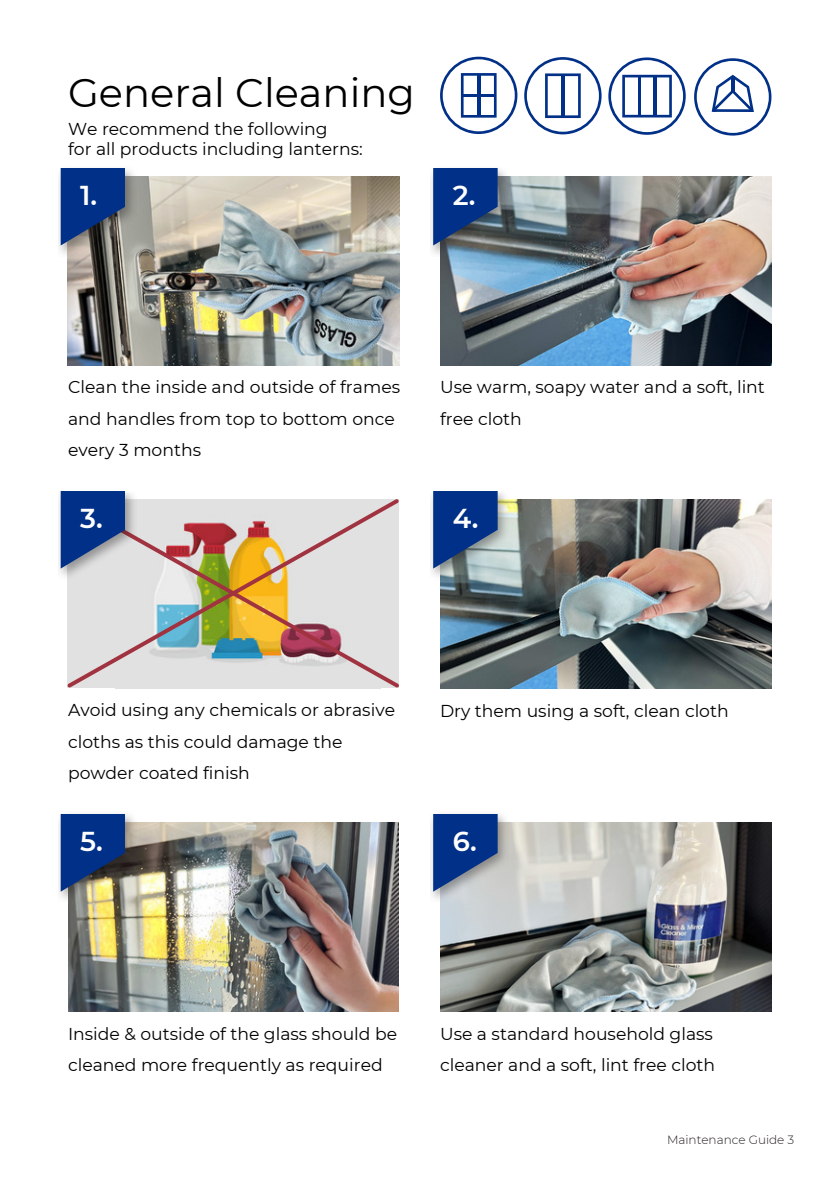
<style>
.page{position:relative;width:839px;height:1191px;background:#fff}
.page>*{position:absolute;margin:0;border:0;box-sizing:border-box;transform-origin:0 0}
.t1{font:40px "Montserrat";color:#000}
.t2{font:600 27.4px "Montserrat";color:#fff}
.t3{font:17.2px/31.6px "Montserrat";color:#000}
.t4{font:300 12px "Montserrat";color:#231f20}
</style>
<div class="page">
<img style="left:440px;top:822px;width:331px;height:189px">
<img style="left:68px;top:822px;width:330px;height:189px">
<img style="left:440px;top:499px;width:331px;height:189px">
<img style="left:440px;top:176px;width:331px;height:189px">
<img style="left:68px;top:176px;width:331px;height:189px">
<img style="left:58px;top:168px;width:78px;height:88px">
<svg style="left:61px;top:168px;width:64px;height:78px;background:#1c3f7e"></svg>
<img style="left:430px;top:168px;width:78px;height:88px">
<svg style="left:433px;top:168px;width:64px;height:78px;background:#183d7e"></svg>
<img style="left:430px;top:491px;width:78px;height:89px">
<svg style="left:433px;top:491px;width:64px;height:78px;background:#274e8f"></svg>
<img style="left:58px;top:814px;width:78px;height:88px">
<svg style="left:61px;top:814px;width:64px;height:78px;background:#1e407a"></svg>
<img style="left:430px;top:814px;width:78px;height:88px">
<svg style="left:68px;top:499px;width:331px;height:189px;background:#d1c6b7"></svg>
<svg style="left:433px;top:814px;width:64px;height:78px;background:#2e5293"></svg>
<img style="left:58px;top:491px;width:78px;height:89px">
<svg style="left:61px;top:491px;width:64px;height:78px;background:#325697"></svg>
<svg style="left:440px;top:57px;width:77px;height:77px"></svg>
<hr style="left:462px;top:94px;width:33px;height:3px;background:#003087">
<hr style="left:477px;top:75px;width:3px;height:41px;background:#003087">
<svg style="left:524px;top:57px;width:77px;height:77px"></svg>
<hr style="left:561px;top:75px;width:3px;height:42px;background:#003087">
<svg style="left:608px;top:57px;width:77px;height:78px"></svg>
<hr style="left:638px;top:76px;width:2px;height:40px;background:#003087">
<hr style="left:653px;top:76px;width:3px;height:40px;background:#003087">
<svg style="left:694px;top:58px;width:77px;height:78px"></svg>
<p class="t1" style="left:68px;top:68px;width:348px">General Cleaning</p>
<p class="t3" style="left:68px;top:119px;width:296px;line-height:19.6px">We recommend the following<br>for all products including lanterns:</p>
<h2 class="t2" style="left:80px;top:179px;width:19px">1.</h2>
<p class="t2" style="left:452px;top:179px;width:24px">2.</p>
<h2 class="t3" style="left:68px;top:371px;width:333px">Clean the inside and outside of frames and handles from top to bottom once every 3 months</h2>
<p class="t2" style="left:80px;top:502px;width:24px">3.</p>
<p class="t3" style="left:440px;top:371px;width:326px">Use warm, soapy water and a soft, lint free cloth</p>
<p class="t2" style="left:452px;top:502px;width:27px">4.</p>
<h1 class="t3" style="left:68px;top:695px;width:328px">Avoid using any chemicals or abrasive cloths as this could damage the powder coated finish</h1>
<h1 class="t2" style="left:80px;top:825px;width:24px">5.</h1>
<h1 class="t3" style="left:440px;top:695px;width:290px">Dry them using a soft, clean cloth</h1>
<h2 class="t2" style="left:452px;top:825px;width:26px">6.</h2>
<p class="t3" style="left:68px;top:1018px;width:330px">Inside &amp; outside of the glass should be cleaned more frequently as required</p>
<p class="t3" style="left:440px;top:1018px;width:276px">Use a standard household glass cleaner and a soft, lint free cloth</p>
<h2 class="t4" style="left:667px;top:1132px;width:129px">Maintenance Guide 3</h2>
</div>
